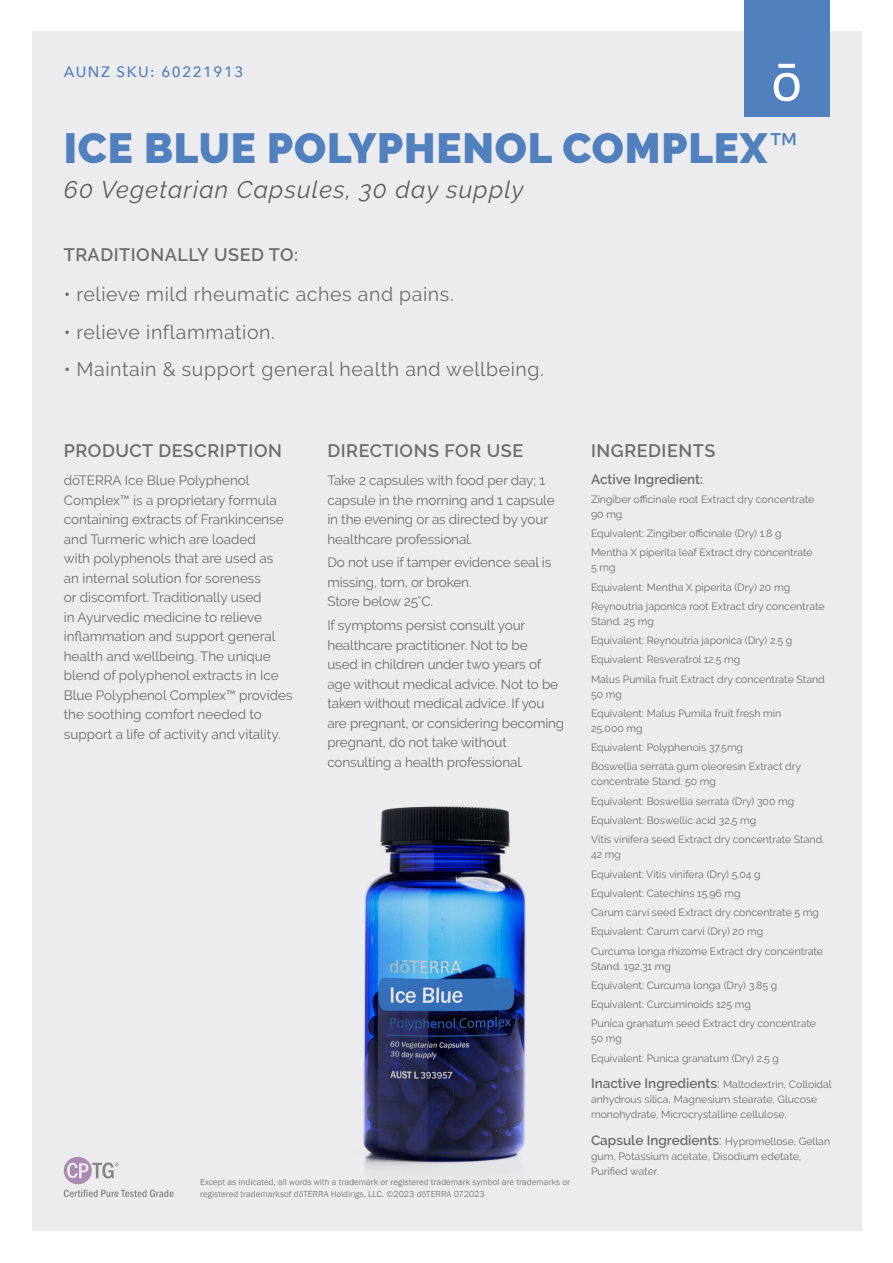
<style>
.page{position:relative;width:893px;height:1263px;background:#fff}
.page>*{position:absolute;margin:0;border:0;box-sizing:border-box;transform-origin:0 0}
.Product_Name{font:900 42px "Raleway";letter-spacing:.02em;color:#5080be}
.Botanical_Name{font:italic 24px "Raleway";letter-spacing:.05em;color:#5d5e63}
.t1{font:19.5px "Raleway";letter-spacing:.03em;color:#6c6d70}
.SUB_HEADER{font:600 18px "Raleway";letter-spacing:.03em;color:#6c6d70}
.description{font:600 18px "Raleway";letter-spacing:.03em;color:#6c6d70}
.Tag_details{font:500 15px "Avenir Next";letter-spacing:.1em;color:#5080be}
.description-2{font:13.5px/19.5px "Raleway";letter-spacing:-.01em;color:#6c6d70}
.SUB_HEADER-2{font:600 13.5px "Raleway";color:#6c6d70}
.SUB_HEADER-3{font:10.5px/15px "Raleway";color:#6c6d70}
.t2{font:9px/12.1px "Franklin Gothic";color:#808285}
.s1{font-weight:400}
.s2{font-weight:600;font-size:13.5px}
.s3{font-size:13.5px}
</style>
<div class="page">
<div style="left:32px;top:32px;width:829px;height:1199px;background:#ececee"></div>
<div style="left:744px;top:0;width:85px;height:116px;background:#5080be"></div>
<svg style="left:774px;top:64px;width:26px;height:37px"></svg>
<svg style="left:64px;top:1157px;width:110px;height:40px"></svg>
<img style="left:363px;top:806px;width:163px;height:365px">
<p class="Tag_details" style="left:64px;top:59px;width:181px">AUNZ SKU: 60221913</p>
<p class="Product_Name" style="left:64px;top:124px;width:736px">ICE BLUE POLYPHENOL COMPLEX<span class="s1">™</span></p>
<p class="Botanical_Name" style="left:64px;top:176px;width:461px">60 Vegetarian Capsules, 30 day supply</p>
<p class="SUB_HEADER" style="left:64px;top:245px;width:236px">TRADITIONALLY USED TO:</p>
<p class="t1" style="left:64px;top:283px;width:391px">• relieve mild rheumatic aches and pains.</p>
<p class="t1" style="left:64px;top:321px;width:213px">• relieve inflammation.</p>
<p class="t1" style="left:64px;top:358px;width:482px">• Maintain &amp; support general health and wellbeing.</p>
<p class="SUB_HEADER" style="left:64px;top:440px;width:220px">PRODUCT DESCRIPTION</p>
<p class="description-2" style="left:64px;top:471px;width:230px">dōTERRA Ice Blue Polyphenol Complex™ is a proprietary formula containing extracts of Frankincense and Turmeric which are loaded<br>with polyphenols that are used as<br>an internal solution for soreness<br>or discomfort. Traditionally used<br>in Ayurvedic medicine to relieve inflammation and support general health and wellbeing. The unique blend of polyphenol extracts in Ice Blue Polyphenol Complex™ provides the soothing comfort needed to support a life of activity and vitality.</p>
<p class="description" style="left:327px;top:440px;width:197px">DIRECTIONS FOR USE</p>
<p class="description-2" style="left:327px;top:471px;width:229px">Take 2 capsules with food per day; 1 capsule in the morning and 1 capsule in the evening or as directed by your healthcare professional.</p>
<p class="description-2" style="left:327px;top:553px;width:225px">Do not use if tamper evidence seal is missing, torn, or broken.<br>Store below 25°C.</p>
<p class="description-2" style="left:327px;top:616px;width:238px">If symptoms persist consult your healthcare practitioner. Not to be<br>used in children under two years of age without medical advice. Not to be taken without medical advice. If you are pregnant, or considering becoming pregnant, do not take without consulting a health professional.</p>
<p class="t2" style="left:200px;top:1176px;width:371px">Except as indicated, all words with a trademark or registered trademark symbol are trademarks or registered trademarksof dōTERRA Holdings, LLC. ©2023 dōTERRA 072023</p>
<p class="SUB_HEADER" style="left:591px;top:440px;width:126px">INGREDIENTS</p>
<p class="SUB_HEADER-2" style="left:591px;top:471px;width:113px">Active Ingredient:</p>
<p class="SUB_HEADER-3" style="left:591px;top:492px;width:225px">Zingiber officinale root Extract dry concentrate<br>90 mg</p>
<p class="SUB_HEADER-3" style="left:591px;top:526px;width:192px">Equivalent: Zingiber officinale (Dry) 1.8 g</p>
<p class="SUB_HEADER-3" style="left:591px;top:545px;width:223px">Mentha X piperita leaf Extract dry concentrate<br>5 mg</p>
<p class="SUB_HEADER-3" style="left:591px;top:579px;width:201px">Equivalent: Mentha X piperita (Dry) 20 mg</p>
<p class="SUB_HEADER-3" style="left:591px;top:599px;width:235px">Reynoutria japonica root Extract dry concentrate<br>Stand. 25 mg</p>
<p class="SUB_HEADER-3" style="left:591px;top:633px;width:203px">Equivalent: Reynoutria japonica (Dry) 2.5 g</p>
<p class="SUB_HEADER-3" style="left:591px;top:652px;width:151px">Equivalent: Resveratrol 12.5 mg</p>
<p class="SUB_HEADER-3" style="left:591px;top:671px;width:235px">Malus Pumila fruit Extract dry concentrate Stand<br>50 mg</p>
<p class="SUB_HEADER-3" style="left:591px;top:706px;width:192px">Equivalent: Malus Pumila fruit fresh min<br>25,000 mg</p>
<p class="SUB_HEADER-3" style="left:591px;top:740px;width:154px">Equivalent: Polyphenois 37.5mg</p>
<p class="SUB_HEADER-3" style="left:591px;top:759px;width:212px">Boswellia serrata gum oleoresin Extract dry concentrate Stand. 50 mg</p>
<p class="SUB_HEADER-3" style="left:591px;top:793px;width:205px">Equivalent: Boswellia serrata (Dry) 300 mg</p>
<p class="SUB_HEADER-3" style="left:591px;top:813px;width:167px">Equivalent: Boswellic acid 32.5 mg</p>
<p class="SUB_HEADER-3" style="left:591px;top:832px;width:235px">Vitis vinifera seed Extract dry concentrate Stand.<br>42 mg</p>
<p class="SUB_HEADER-3" style="left:591px;top:866px;width:171px">Equivalent: Vitis vinifera (Dry) 5.04 g</p>
<p class="SUB_HEADER-3" style="left:591px;top:885px;width:151px">Equivalent: Catechins 15.96 mg</p>
<p class="SUB_HEADER-3" style="left:591px;top:905px;width:229px">Carum carvi seed Extract dry concentrate 5 mg</p>
<p class="SUB_HEADER-3" style="left:591px;top:924px;width:174px">Equivalent: Carum carvi (Dry) 20 mg</p>
<p class="SUB_HEADER-3" style="left:591px;top:943px;width:234px">Curcuma longa rhizome Extract dry concentrate<br>Stand. 192.31 mg</p>
<p class="SUB_HEADER-3" style="left:591px;top:977px;width:188px">Equivalent: Curcuma longa (Dry) 3.85 g</p>
<p class="SUB_HEADER-3" style="left:591px;top:997px;width:161px">Equivalent: Curcuminoids 125 mg</p>
<p class="SUB_HEADER-3" style="left:591px;top:1016px;width:226px">Punica granatum seed Extract dry concentrate<br>50 mg</p>
<p class="SUB_HEADER-3" style="left:591px;top:1050px;width:190px">Equivalent: Punica granatum (Dry) 2.5 g</p>
<p class="SUB_HEADER-3" style="left:591px;top:1077px;width:242px"><span class="s2">Inactive Ingredients</span><span class="s3">:</span> Maltodextrin, Colloidal anhydrous silica, Magnesium stearate, Glucose monohydrate, Microcrystalline cellulose.</p>
<p class="SUB_HEADER-3" style="left:591px;top:1133px;width:241px"><span class="s2">Capsule Ingredients</span><span class="s3">:</span> Hypromellose, Gellan gum, Potassium acetate, Disodium edetate,<br>Purified water.</p>
</div>
